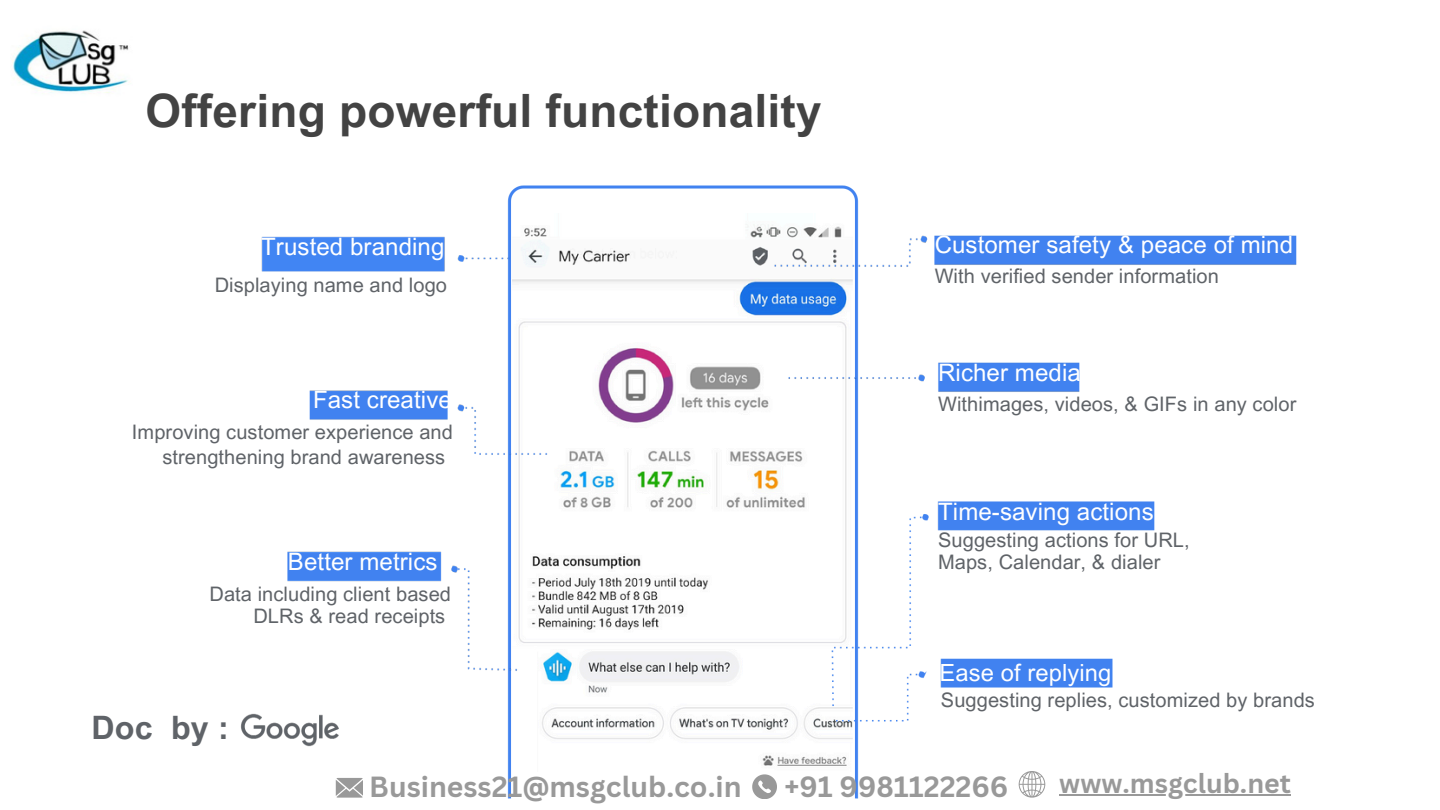
<style>
.page{position:relative;width:1440px;height:810px;background:#fff}
.page>*{position:absolute;margin:0;border:0;box-sizing:border-box;transform-origin:0 0}
.t1{font:700 46px "Arial MT Pro";letter-spacing:.005em;color:#434343}
.t2{font:700 32.2px "Arial MT Pro";color:#5f6368}
.t3{font:700 28.4px "Canva Sans";color:#999}
.t4{font:700 26.8px "Canva Sans";color:#999}
.t5{font:24px "Arial MT Pro";letter-spacing:.005em;color:#fff}
.t6{font:23.6px "Arial MT Pro";letter-spacing:.005em;color:#fff}
.t7{font:20px/22.4px "Arial MT Pro";letter-spacing:.005em;color:#5f6368}
</style>
<div class="page">
<img style="left:507px;top:185px;width:352px;height:614px">
<img style="left:512px;top:213px;width:341px;height:558px">
<img style="left:287px;top:529px;width:240px;height:151px">
<img style="left:309px;top:367px;width:248px;height:98px">
<img style="left:261px;top:214px;width:259px;height:97px">
<img style="left:765px;top:212px;width:532px;height:125px">
<img style="left:822px;top:478px;width:333px;height:254px">
<img style="left:778px;top:339px;width:302px;height:125px">
<img style="left:12px;top:30px;width:117px;height:63px">
<img style="left:241px;top:713px;width:98px;height:34px">
<svg style="left:336px;top:778px;width:27px;height:20px"></svg>
<svg style="left:752px;top:774px;width:24px;height:25px"></svg>
<svg style="left:1019px;top:771px;width:26px;height:27px"></svg>
<hr style="left:1059px;top:794px;width:71px;height:2px;background:#999">
<hr style="left:1130px;top:794px;width:161px;height:2px;background:#999">
<p class="t1" style="left:145px;top:94px;width:678px">Offering powerful functionality</p>
<p class="t5" style="left:261px;top:238px;width:185px">Trusted branding</p>
<p class="t7" style="left:215px;top:276px;width:234px">Displaying name and logo</p>
<p class="t5" style="left:313px;top:390px;width:140px">Fast creative</p>
<p class="t7" style="left:132px;top:424px;width:322px">Improving customer experience and</p>
<p class="t7" style="left:162px;top:449px;width:284px">strengthening brand awareness</p>
<p class="t5" style="left:288px;top:553px;width:151px">Better metrics</p>
<p class="t7" style="left:209px;top:585px;width:243px;text-align:right">Data including client based<br>DLRs &amp; read receipts</p>
<h4 class="t2" style="left:91px;top:716px;width:139px">Doc by :</h4>
<p class="t5" style="left:935px;top:236px;width:360px">Customer safety &amp; peace of mind</p>
<p class="t7" style="left:935px;top:268px;width:286px">With verified sender information</p>
<p class="t5" style="left:938px;top:363px;width:144px">Richer media</p>
<p class="t7" style="left:938px;top:395px;width:360px">Withimages, videos, &amp; GIFs in any color</p>
<p class="t5" style="left:938px;top:502px;width:217px">Time-saving actions</p>
<p class="t7" style="left:938px;top:531px;width:253px">Suggesting actions for URL,<br>Maps, Calendar, &amp; dialer</p>
<h1 class="t5" style="left:941px;top:660px;width:175px">Ease of replying</h1>
<p class="t7" style="left:941px;top:691px;width:375px">Suggesting replies, customized by brands</p>
<h2 class="t6" style="left:940px;top:664px;width:173px">Ease of replying</h2>
<p class="t3" style="left:369px;top:766px;width:374px">Business21@msgclub.co.in</p>
<p class="t3" style="left:785px;top:766px;width:225px">+91 9981122266</p>
<h3 class="t4" style="left:1059px;top:764px;width:233px">www.msgclub.net</h3>
</div>
